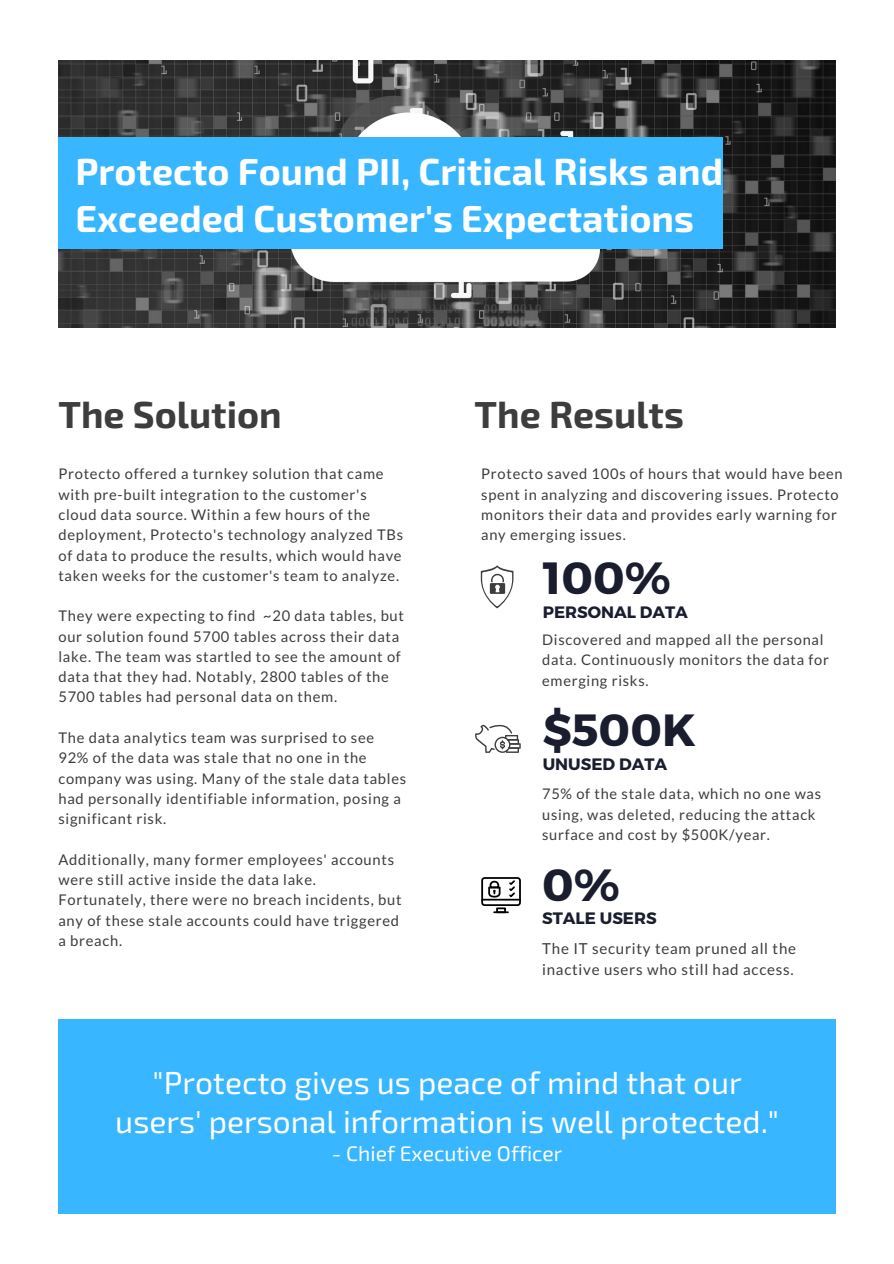
<style>
.page{position:relative;width:894px;height:1264px;background:#fff}
.page>*{position:absolute;margin:0;border:0;box-sizing:border-box;transform-origin:0 0}
.t1{font:700 45px "Montserrat";color:#191d2d}
.t2{font:700 37.65px/47.2px "Exo 2";color:#fff}
.t3{font:700 37.65px "Exo 2";color:#3d3d3d}
.t4{font:31.65px/38.2px "Exo 2";color:#fff;text-align:center}
.t5{font:21.15px "Exo 2";color:#fff}
.t6{font:700 16.5px "Montserrat";color:#191d2d}
.t7{font:15.15px/20.9px "Lato";letter-spacing:.05em;color:#3d3d3d}
.t8{font:14.7px/20.2px "Lato";letter-spacing:.05em;color:#3d3d3d}
</style>
<div class="page">
<img style="left:58px;top:60px;width:777px;height:267px">
<div style="left:58px;top:138px;width:664px;height:111px;background:#38b6ff"></div>
<div style="left:58px;top:1019px;width:777px;height:194px;background:#38b6ff"></div>
<svg style="left:475px;top:724px;width:45px;height:29px"></svg>
<svg style="left:481px;top:877px;width:40px;height:36px"></svg>
<svg style="left:480px;top:565px;width:33px;height:43px"></svg>
<p class="t2" style="left:75px;top:145px;width:649px">Protecto Found PII, Critical Risks and<br>Exceeded Customer's Expectations</p>
<p class="t3" style="left:58px;top:390px;width:225px">The Solution</p>
<p class="t3" style="left:474px;top:390px;width:211px">The Results</p>
<p class="t8" style="left:58px;top:463px;width:346px">Protecto offered a turnkey solution that came with pre-built integration to the customer's cloud data source. Within a few hours of the deployment, Protecto's technology analyzed TBs of data to produce the results, which would have taken weeks for the customer's team to analyze.</p>
<p class="t8" style="left:58px;top:605px;width:347px">They were expecting to find ~20 data tables, but our solution found 5700 tables across their data lake. The team was startled to see the amount of data that they had. Notably, 2800 tables of the 5700 tables had personal data on them.</p>
<p class="t8" style="left:58px;top:727px;width:349px">The data analytics team was surprised to see 92% of the data was stale that no one in the company was using. Many of the stale data tables had personally identifiable information, posing a significant risk.</p>
<p class="t8" style="left:58px;top:848px;width:344px">Additionally, many former employees' accounts were still active inside the data lake.<br>Fortunately, there were no breach incidents, but any of these stale accounts could have triggered a breach.</p>
<p class="t8" style="left:481px;top:463px;width:363px">Protecto saved 100s of hours that would have been spent in analyzing and discovering issues. Protecto monitors their data and provides early warning for any emerging issues.</p>
<p class="t1" style="left:542px;top:548px;width:129px">100%</p>
<p class="t6" style="left:542px;top:601px;width:147px">PERSONAL DATA</p>
<p class="t8" style="left:542px;top:629px;width:288px">Discovered and mapped all the personal data. Continuously monitors the data for emerging risks.</p>
<p class="t1" style="left:542px;top:701px;width:154px">$500K</p>
<p class="t6" style="left:542px;top:753px;width:126px">UNUSED DATA</p>
<p class="t8" style="left:542px;top:783px;width:280px">75% of the stale data, which no one was using, was deleted, reducing the attack surface and cost by $500K/year.</p>
<p class="t1" style="left:542px;top:855px;width:79px">0%</p>
<p class="t6" style="left:542px;top:907px;width:116px">STALE USERS</p>
<p class="t7" style="left:542px;top:938px;width:255px">The IT security team pruned all the inactive users who still had access.</p>
<p class="t4" style="left:115px;top:1062px;width:665px">"Protecto gives us peace of mind that our users' personal information is well protected."</p>
<p class="t5" style="left:332px;top:1139px;width:232px">- Chief Executive Officer</p>
</div>
